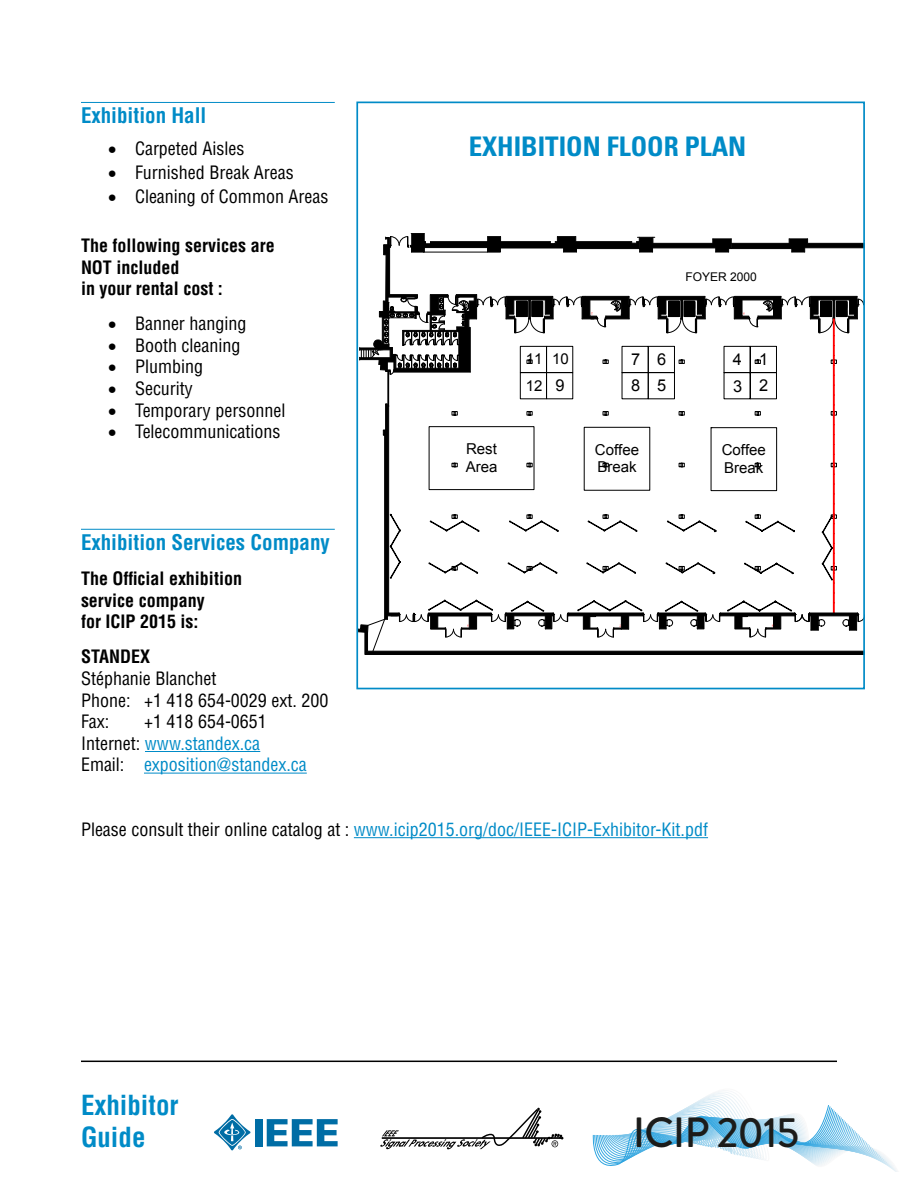
<style>
.page{position:relative;width:918px;height:1188px;background:#fff}
.page>*{position:absolute;margin:0;border:0;box-sizing:border-box;transform-origin:0 0}
.t1{font:500 42.3px "Brandon Grotesque";letter-spacing:-.025em;color:#1c1c1a}
.t2{font:700 condensed 27px "Univers LT Std";color:#008bc7}
.t3{font:700 condensed 27px/32.4px "Helvetica LT Std";color:#008bc7}
.t4{font:700 condensed 21px "Helvetica LT Std";color:#008bc7}
.t5{font:condensed 18px/21.6px "Helvetica LT Std";color:#000}
.t6{font:condensed 18px/21.6px "Helvetica LT Std";color:#008bc7}
.t7{font:700 condensed 18px/21.6px "Helvetica LT Std";color:#000}
.t8{font:16.35px/26.8px "Arial";color:#000;text-align:right}
.t9{font:15px/17.2px "Arial";color:#000}
.t10{font:12px "Arial";color:#000}
.s1{color:#000}
</style>
<div class="page">
<hr style="left:81px;top:1061px;width:756px;height:1px;background:#000">
<svg style="left:592px;top:1091px;width:305px;height:80px"></svg>
<svg style="left:380px;top:1108px;width:183px;height:41px"></svg>
<div style="left:255px;top:1119px;width:8px;height:27px;background:#006da5"></div>
<svg style="left:267px;top:1119px;width:71px;height:27px"></svg>
<svg style="left:214px;top:1114px;width:36px;height:36px"></svg>
<hr style="left:81px;top:102px;width:254px;height:1px;background:#008bc7">
<hr style="left:81px;top:529px;width:254px;height:1px;background:#008bc7">
<hr style="left:145px;top:751px;width:115px;height:1px;background:#008bc7">
<hr style="left:144px;top:773px;width:163px;height:1px;background:#008bc7">
<svg style="left:359px;top:233px;width:503px;height:422px"></svg>
<div style="left:356px;top:102px;width:509px;height:587px;border:2px solid #008bc7"></div>
<hr style="left:354px;top:837px;width:354px;height:1px;background:#008bc7">
<p class="t4" style="left:81px;top:102px;width:127px">Exhibition Hall</p>
<p class="t5" style="left:108px;top:137px;width:138px">• Carpeted Aisles</p>
<p class="t5" style="left:108px;top:161px;width:187px">• Furnished Break Areas</p>
<p class="t5" style="left:108px;top:185px;width:222px">• Cleaning of Common Areas</p>
<p class="t7" style="left:81px;top:235px;width:195px">The following services are<br>NOT included<br>in your rental cost :</p>
<p class="t5" style="left:108px;top:313px;width:140px">• Banner hanging</p>
<p class="t5" style="left:108px;top:334px;width:134px">• Booth cleaning</p>
<p class="t5" style="left:108px;top:356px;width:97px">• Plumbing</p>
<p class="t5" style="left:108px;top:378px;width:86px">• Security</p>
<p class="t5" style="left:108px;top:399px;width:179px">• Temporary personnel</p>
<p class="t5" style="left:108px;top:421px;width:174px">• Telecommunications</p>
<p class="t4" style="left:81px;top:529px;width:250px">Exhibition Services Company</p>
<p class="t7" style="left:81px;top:568px;width:163px">The Official exhibition service company<br>for ICIP 2015 is:</p>
<p class="t7" style="left:81px;top:646px;width:71px">STANDEX</p>
<p class="t5" style="left:81px;top:667px;width:249px">Stéphanie Blanchet<br>Phone: +1 418 654-0029 ext. 200<br>Fax:</p>
<p class="t6" style="left:81px;top:711px;width:227px;text-indent:63px"><span class="s1">+1 418 654-0651<br>Internet:</span> www.standex.ca<br><span class="s1">Email:</span> exposition@standex.ca</p>
<h2 class="t2" style="left:469px;top:130px;width:279px">EXHIBITION FLOOR PLAN</h2>
<p class="t9" style="left:526px;top:351px;width:18px">11</p>
<p class="t9" style="left:526px;top:377px;width:18px">12</p>
<p class="t9" style="left:552px;top:351px;width:18px">10</p>
<p class="t8" style="left:556px;top:372px;width:11px">9</p>
<p class="t10" style="left:685px;top:269px;width:73px">FOYER 2000</p>
<p class="t8" style="left:631px;top:346px;width:11px">7</p>
<p class="t8" style="left:631px;top:372px;width:11px">8</p>
<p class="t8" style="left:657px;top:346px;width:11px">6</p>
<p class="t8" style="left:657px;top:372px;width:11px">5</p>
<p class="t8" style="left:733px;top:346px;width:37px">1<br>3 2</p>
<p class="t8" style="left:733px;top:346px;width:11px">4</p>
<p class="t9" style="left:466px;top:441px;width:33px">Rest<br>Area</p>
<p class="t9" style="left:595px;top:441px;width:46px">Coffee<br>Break</p>
<p class="t9" style="left:722px;top:442px;width:46px">Coffee<br>Break</p>
<p class="t6" style="left:81px;top:818px;width:629px"><span class="s1">Please consult their online catalog at :</span> www.icip2015.org/doc/IEEE-ICIP-Exhibitor-Kit.pdf</p>
<h2 class="t3" style="left:81px;top:1088px;width:99px">Exhibitor<br>Guide</h2>
<h1 class="t1" style="left:633px;top:1103px;width:168px">ICIP 2015</h1>
</div>
